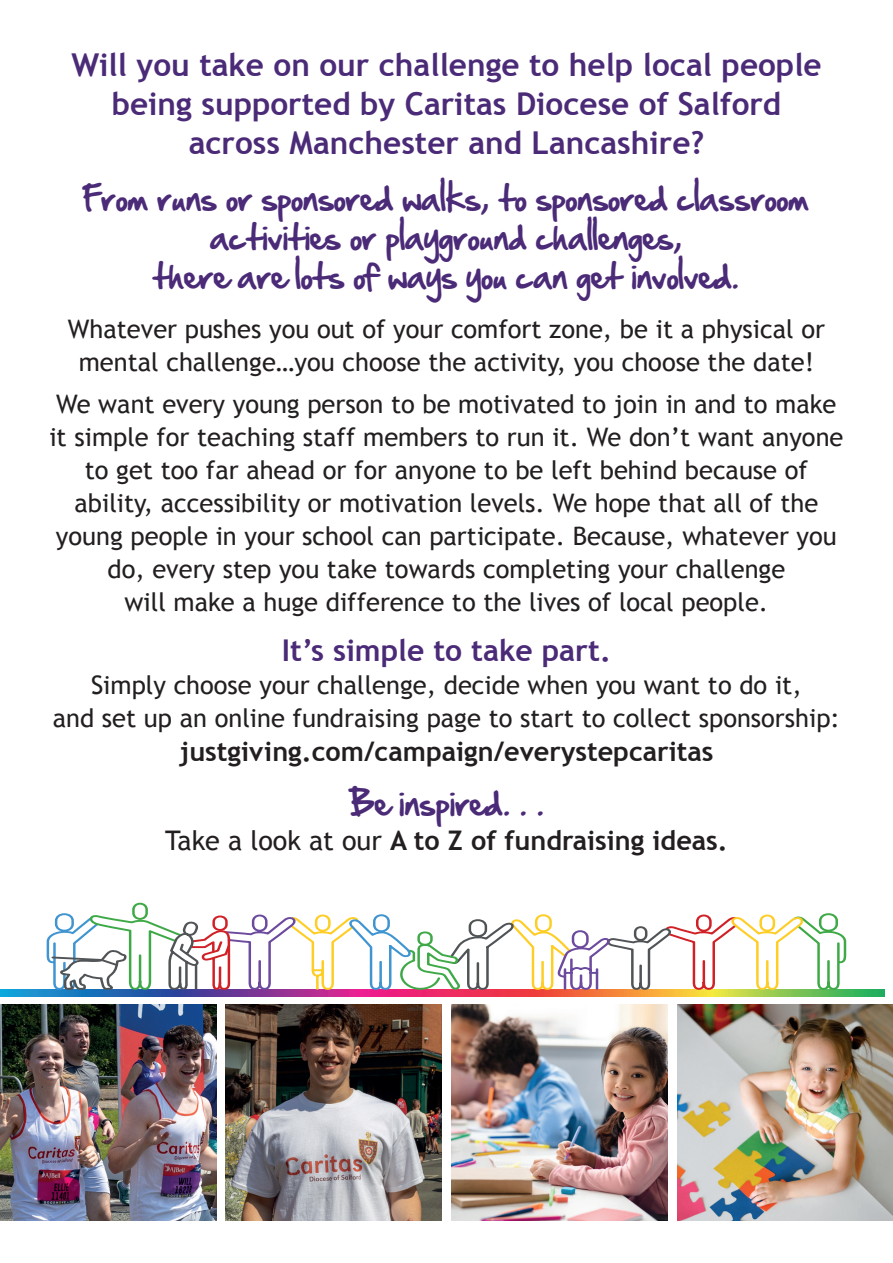
<style>
.page{position:relative;width:893px;height:1263px;background:#fff}
.page>*{position:absolute;margin:0;border:0;box-sizing:border-box;transform-origin:0 0}
.t1{font:700 31.5px/39px "Trebuchet MS";color:#4b2b78;text-align:center}
.t2{font:30px/39px "Hand Of Sean";color:#4b2b78;text-align:center}
.t3{font:700 30px "Trebuchet MS";color:#4b2b78}
.t4{font:700 27px "Trebuchet MS";color:#231f20}
.t5{font:25.5px/33px "Trebuchet MS";color:#231f20;text-align:center}
.s1{font-weight:400}
</style>
<div class="page">
<img style="left:0;top:1004px;width:216px;height:216px">
<img style="left:226px;top:1004px;width:216px;height:216px">
<img style="left:452px;top:1004px;width:216px;height:216px">
<img style="left:678px;top:1004px;width:215px;height:216px">
<svg style="left:0;top:990px;width:884px;height:6px"></svg>
<svg style="left:48px;top:992px;width:794px;height:4px;background:#a8666f"></svg>
<svg style="left:45px;top:902px;width:802px;height:90px"></svg>
<p class="t1" style="left:71px;top:45px;width:752px">Will you take on our challenge to help local people being supported by Caritas Diocese of Salford across Manchester and Lancashire?</p>
<p class="t2" style="left:84px;top:178px;width:727px">From runs or sponsored walks, to sponsored classroom activities or playground challenges,<br>there are lots of ways you can get involved.</p>
<p class="t5" style="left:68px;top:313px;width:759px">Whatever pushes you out of your comfort zone, be it a physical or mental challenge…you choose the activity, you choose the date!</p>
<p class="t5" style="left:49px;top:387px;width:796px">We want every young person to be motivated to join in and to make it simple for teaching staff members to run it. We don’t want anyone to get too far ahead or for anyone to be left behind because of ability, accessibility or motivation levels. We hope that all of the young people in your school can participate. Because, whatever you do, every step you take towards completing your challenge<br>will make a huge difference to the lives of local people.</p>
<p class="t3" style="left:282px;top:631px;width:331px">It’s simple to take part.</p>
<p class="t5" style="left:53px;top:668px;width:789px">Simply choose your challenge, decide when you want to do it,<br>and set up an online fundraising page to start to collect sponsorship:</p>
<p class="t4" style="left:179px;top:735px;width:536px">justgiving.com/campaign/everystepcaritas</p>
<p class="t2" style="left:348px;top:784px;width:197px">Be inspired. . .</p>
<p class="t4" style="left:165px;top:823px;width:564px"><span class="s1">Take a look at our</span> A to Z of fundraising ideas.</p>
</div>
